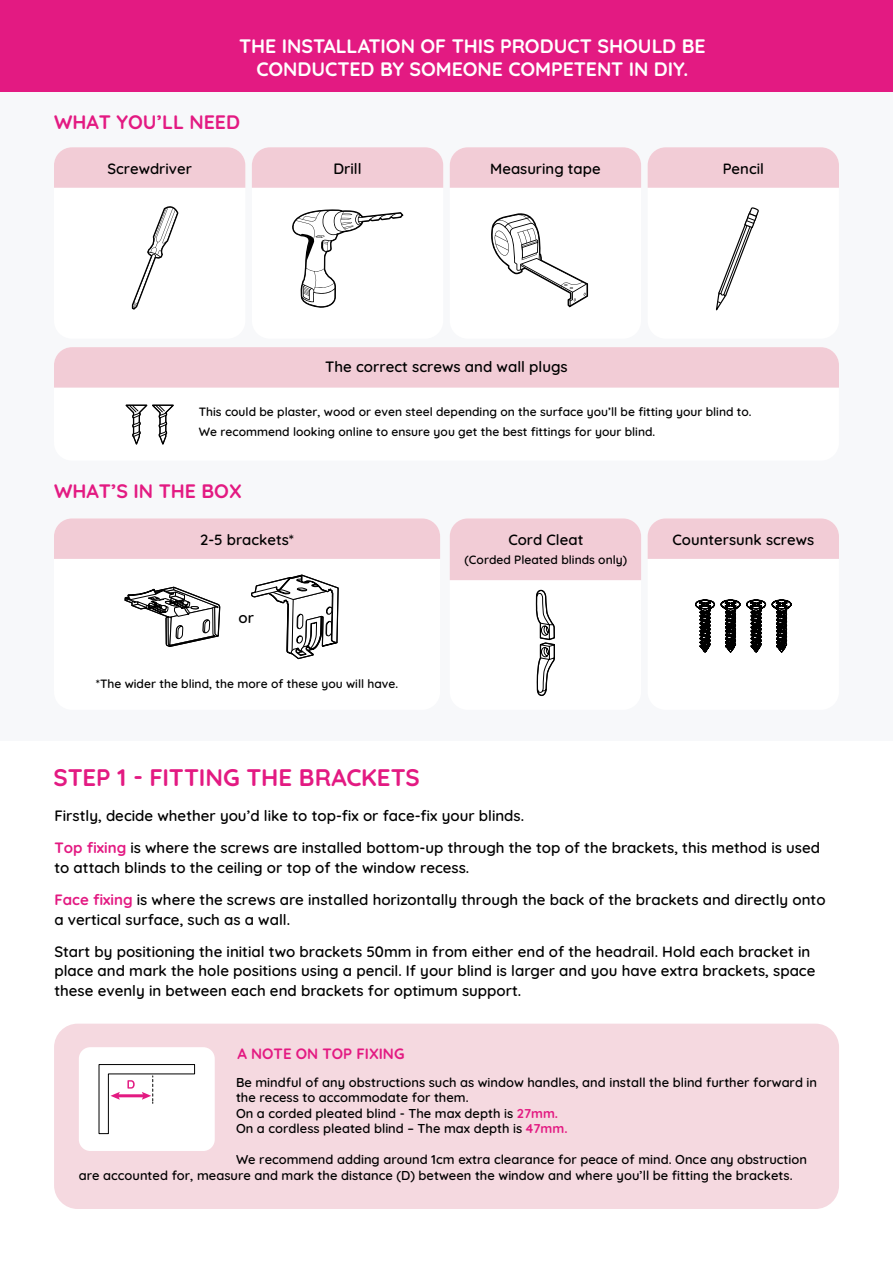
<style>
.page{position:relative;width:893px;height:1263px;background:#fff}
.page>*{position:absolute;margin:0;border:0;box-sizing:border-box;transform-origin:0 0}
.t1{font:300 24px "Quicksand";letter-spacing:-.005em;color:#e31a82}
.t2{font:300 19.5px/23.4px "Quicksand";color:#fff;text-align:center}
.t3{font:300 19.5px "Quicksand";color:#e31a82}
.t4{font:300 15px/32.2px "Quicksand";color:#000}
.t5{font:300 15px "Quicksand";color:#e31a82}
.t6{font:300 14.85px "Quicksand";color:#000}
.t7{font:300 12.9px/15.5px "Quicksand";color:#000}
.t8{font:300 12px/19.5px "Quicksand";color:#000}
.s1{color:#e31a82}
</style>
<div class="page">
<div style="left:0;top:0;width:893px;height:741px;background:#f7f8fa"></div>
<div style="left:252px;top:147px;width:191px;height:192px;background:#fff;border-radius:18px"></div>
<div style="left:252px;top:147px;width:191px;height:41px;background:#f2ccd6"></div>
<div style="left:648px;top:147px;width:191px;height:192px;background:#fff;border-radius:18px"></div>
<div style="left:648px;top:147px;width:191px;height:41px;background:#f2ccd6"></div>
<div style="left:450px;top:147px;width:191px;height:192px;background:#fff;border-radius:18px"></div>
<div style="left:450px;top:147px;width:191px;height:41px;background:#f2ccd6"></div>
<div style="left:54px;top:147px;width:191px;height:192px;background:#fff;border-radius:18px"></div>
<div style="left:54px;top:147px;width:191px;height:41px;background:#f2ccd6"></div>
<div style="left:54px;top:1024px;width:785px;height:185px;background:#f5d9e0;border-radius:24px"></div>
<div style="left:0;top:0;width:893px;height:91px;background:#e31a82"></div>
<svg style="left:54px;top:206px;width:785px;height:490px"></svg>
<svg style="left:124px;top:364px;width:97px;height:332px"></svg>
<div style="left:79px;top:1047px;width:136px;height:104px;background:#fff;border-radius:11px"></div>
<svg style="left:98px;top:1064px;width:98px;height:70px"></svg>
<h2 class="t2" style="left:239px;top:32px;width:468px">THE INSTALLATION OF THIS PRODUCT SHOULD BE<br>CONDUCTED BY SOMEONE COMPETENT IN DIY.</h2>
<h2 class="t3" style="left:54px;top:107px;width:188px">WHAT YOU’LL NEED</h2>
<p class="t6" style="left:107px;top:157px;width:86px">Screwdriver</p>
<p class="t4" style="left:333px;top:151px;width:30px">Drill</p>
<p class="t6" style="left:723px;top:157px;width:43px">Pencil</p>
<p class="t6" style="left:490px;top:157px;width:112px">Measuring tape</p>
<p class="t4" style="left:325px;top:349px;width:244px">The correct screws and wall plugs</p>
<p class="t8" style="left:199px;top:401px;width:554px">This could be plaster, wood or even steel depending on the surface you’ll be fitting your blind to.<br>We recommend looking online to ensure you get the best fittings for your blind.</p>
<h2 class="t3" style="left:54px;top:476px;width:189px">WHAT’S IN THE BOX</h2>
<p class="t6" style="left:200px;top:528px;width:96px">2-5 brackets*</p>
<p class="t4" style="left:239px;top:600px;width:17px">or</p>
<p class="t8" style="left:96px;top:672px;width:304px">*The wider the blind, the more of these you will have.</p>
<p class="t6" style="left:508px;top:528px;width:77px">Cord Cleat</p>
<p class="t8" style="left:465px;top:549px;width:164px">(Corded Pleated blinds only)</p>
<p class="t6" style="left:672px;top:528px;width:143px">Countersunk screws</p>
<h1 class="t1" style="left:54px;top:759px;width:368px">STEP 1 - FITTING THE BRACKETS</h1>
<p class="t4" style="left:54px;top:798px;width:767px">Firstly, decide whether you’d like to top-fix or face-fix your blinds.<br><span class="s1">Top fixing</span> is where the screws are installed bottom-up through the top of the brackets, this method is used</p>
<p class="t4" style="left:54px;top:850px;width:773px">to attach blinds to the ceiling or top of the window recess.<br><span class="s1">Face fixing</span> is where the screws are installed horizontally through the back of the brackets and directly onto</p>
<p class="t4" style="left:54px;top:902px;width:757px">a vertical surface, such as a wall.<br>Start by positioning the initial two brackets 50mm in from either end of the headrail. Hold each bracket in</p>
<p class="t4" style="left:54px;top:960px;width:763px;line-height:19.5px">place and mark the hole positions using a pencil. If your blind is larger and you have extra brackets, space these evenly in between each end brackets for optimum support.</p>
<p class="t5" style="left:237px;top:1042px;width:168px">A NOTE ON TOP FIXING</p>
<p class="t7" style="left:236px;top:1073px;width:583px">Be mindful of any obstructions such as window handles, and install the blind further forward in the recess to accommodate for them.<br>On a corded pleated blind - The max depth is <span class="s1">27mm.<br></span>On a cordless pleated blind – The max depth is <span class="s1">47mm.</span></p>
<p class="t7" style="left:79px;top:1150px;width:730px;text-indent:157px">We recommend adding around 1cm extra clearance for peace of mind. Once any obstruction are accounted for, measure and mark the distance (D) between the window and where you’ll be fitting the brackets.</p>
</div>
